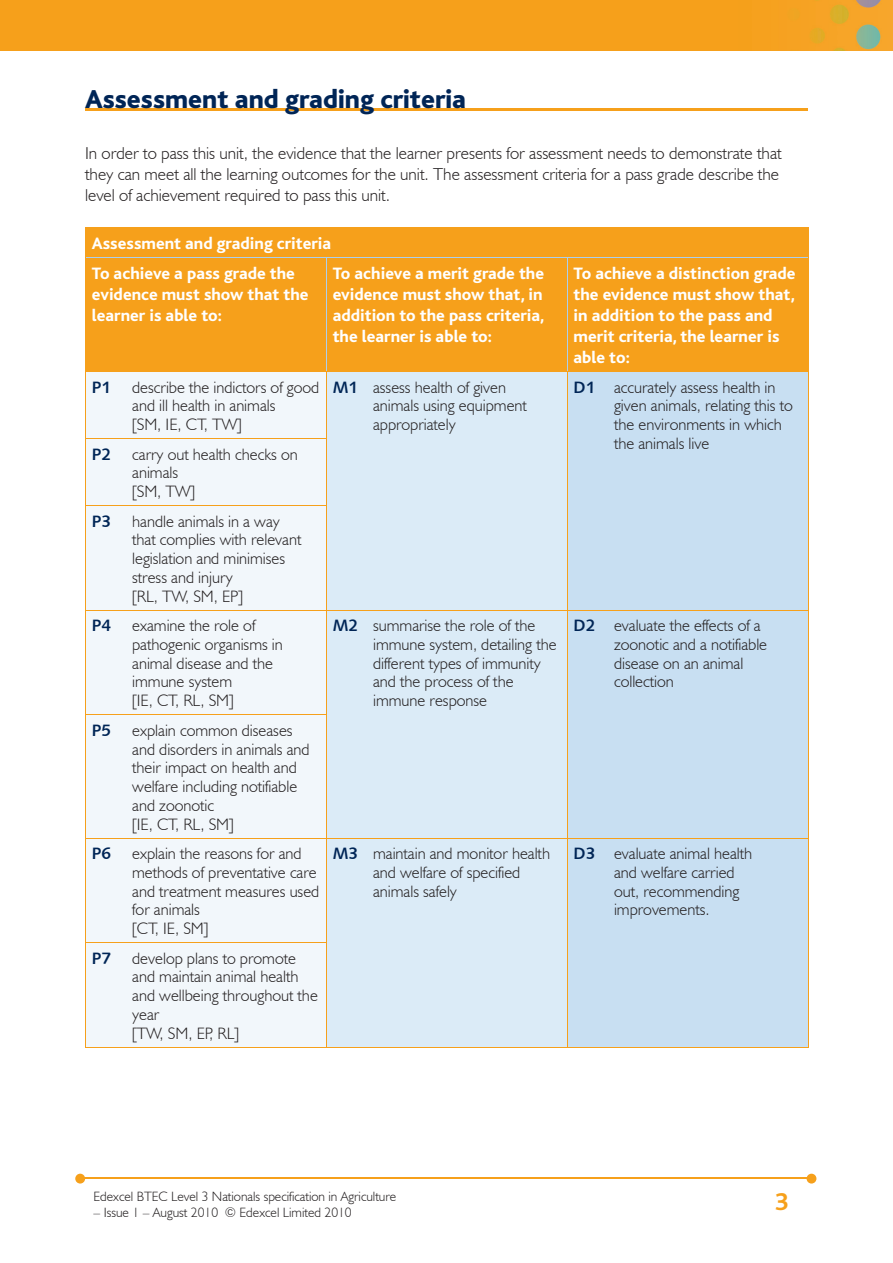
<style>
.page{position:relative;width:893px;height:1263px;background:#fff}
.page>*{position:absolute;margin:0;border:0;box-sizing:border-box;transform-origin:0 0}
.t1{font:800 27px "Bliss";color:#002556}
.t2{font:700 25.5px "Bliss";color:#f6a01b}
.t3{font:800 17.25px/21px "Bliss";color:#fff}
.t4{font:300 17.25px/21px "Humanist 521 BT";color:#231f20}
.t5{font:300 16.5px/18.8px "Humanist 521 BT";color:#231f20}
.t6{font:16.5px "Humanist 531 BT Bold A";color:#002556}
.t7{font:300 13.5px "Humanist 521 BT";color:#231f20}
.s1{font-family:"Humanist 531 BT Bold A";font-weight:400;color:#002556}
</style>
<div class="page">
<img style="left:0;top:0;width:893px;height:51px">
<hr style="left:82px;top:1178px;width:728px;height:1px;background:#f6a01b">
<svg style="left:807px;top:1174px;width:9px;height:9px"></svg>
<svg style="left:75px;top:1174px;width:10px;height:9px"></svg>
<hr style="left:85px;top:108px;width:723px;height:2px;background:#f6a01b">
<div style="left:86px;top:228px;width:722px;height:143px;background:#f6a01b"></div>
<div style="left:86px;top:372px;width:240px;height:675px;background:#f2f7fb"></div>
<div style="left:327px;top:372px;width:240px;height:675px;background:#dbebf7"></div>
<div style="left:568px;top:372px;width:240px;height:675px;background:#c8dff2"></div>
<svg style="left:85px;top:228px;width:1px;height:29px"></svg>
<svg style="left:808px;top:228px;width:1px;height:29px"></svg>
<hr style="left:85px;top:227px;width:241px;height:1px;background:#f6a01b">
<hr style="left:326px;top:227px;width:241px;height:1px;background:#f6a01b">
<hr style="left:567px;top:227px;width:241px;height:1px;background:#f6a01b">
<hr style="left:85px;top:371px;width:241px;height:1px;background:#f6a01b">
<hr style="left:85px;top:257px;width:1px;height:114px;background:#f6a01b">
<hr style="left:86px;top:257px;width:240px;height:1px;background:#accfed">
<hr style="left:326px;top:371px;width:241px;height:1px;background:#f6a01b">
<hr style="left:326px;top:258px;width:1px;height:113px;background:#accfed">
<hr style="left:326px;top:257px;width:241px;height:1px;background:#accfed">
<hr style="left:567px;top:371px;width:241px;height:1px;background:#f6a01b">
<hr style="left:567px;top:258px;width:1px;height:113px;background:#accfed">
<hr style="left:808px;top:257px;width:1px;height:114px;background:#f6a01b">
<hr style="left:567px;top:257px;width:241px;height:1px;background:#accfed">
<hr style="left:85px;top:372px;width:1px;height:66px;background:#f6a01b">
<hr style="left:326px;top:372px;width:1px;height:66px;background:#f6a01b">
<hr style="left:567px;top:372px;width:1px;height:67px;background:#f6a01b">
<hr style="left:567px;top:439px;width:1px;height:67px;background:#f6a01b">
<hr style="left:567px;top:506px;width:1px;height:104px;background:#f6a01b">
<hr style="left:808px;top:372px;width:1px;height:67px;background:#f6a01b">
<hr style="left:808px;top:439px;width:1px;height:67px;background:#f6a01b">
<hr style="left:808px;top:506px;width:1px;height:104px;background:#f6a01b">
<hr style="left:326px;top:439px;width:1px;height:66px;background:#f6a01b">
<hr style="left:85px;top:439px;width:1px;height:66px;background:#f6a01b">
<hr style="left:85px;top:438px;width:242px;height:1px;background:#f6a01b">
<hr style="left:326px;top:506px;width:1px;height:104px;background:#f6a01b">
<hr style="left:85px;top:506px;width:1px;height:104px;background:#f6a01b">
<hr style="left:85px;top:505px;width:242px;height:1px;background:#f6a01b">
<hr style="left:326px;top:610px;width:1px;height:104px;background:#f6a01b">
<hr style="left:567px;top:610px;width:1px;height:105px;background:#f6a01b">
<hr style="left:567px;top:715px;width:1px;height:123px;background:#f6a01b">
<hr style="left:85px;top:610px;width:1px;height:104px;background:#f6a01b">
<hr style="left:808px;top:610px;width:1px;height:105px;background:#f6a01b">
<hr style="left:808px;top:715px;width:1px;height:123px;background:#f6a01b">
<hr style="left:85px;top:610px;width:241px;height:1px;background:#f6a01b">
<hr style="left:326px;top:610px;width:241px;height:1px;background:#f6a01b">
<hr style="left:567px;top:610px;width:241px;height:1px;background:#f6a01b">
<hr style="left:326px;top:715px;width:1px;height:123px;background:#f6a01b">
<hr style="left:85px;top:715px;width:1px;height:123px;background:#f6a01b">
<hr style="left:85px;top:714px;width:242px;height:1px;background:#f6a01b">
<hr style="left:326px;top:838px;width:1px;height:104px;background:#f6a01b">
<hr style="left:567px;top:838px;width:1px;height:104px;background:#f6a01b">
<hr style="left:567px;top:942px;width:1px;height:105px;background:#f6a01b">
<hr style="left:85px;top:838px;width:1px;height:104px;background:#f6a01b">
<hr style="left:808px;top:838px;width:1px;height:104px;background:#f6a01b">
<hr style="left:808px;top:942px;width:1px;height:105px;background:#f6a01b">
<hr style="left:85px;top:838px;width:241px;height:1px;background:#f6a01b">
<hr style="left:326px;top:838px;width:241px;height:1px;background:#f6a01b">
<hr style="left:567px;top:838px;width:241px;height:1px;background:#f6a01b">
<hr style="left:326px;top:943px;width:1px;height:104px;background:#f6a01b">
<hr style="left:85px;top:943px;width:1px;height:104px;background:#f6a01b">
<hr style="left:85px;top:942px;width:242px;height:1px;background:#f6a01b">
<hr style="left:85px;top:1047px;width:241px;height:1px;background:#f6a01b">
<hr style="left:326px;top:1047px;width:241px;height:1px;background:#f6a01b">
<hr style="left:567px;top:1047px;width:241px;height:1px;background:#f6a01b">
<h1 class="t1" style="left:85px;top:85px;width:383px">Assessment and grading criteria</h1>
<p class="t4" style="left:85px;top:142px;width:698px">In order to pass this unit, the evidence that the learner presents for assessment needs to demonstrate that they can meet all the learning outcomes for the unit. The assessment criteria for a pass grade describe the level of achievement required to pass this unit.</p>
<p class="t3" style="left:92px;top:229px;width:241px;line-height:30.2px">Assessment and grading criteria<br>To achieve a pass grade the</p>
<p class="t3" style="left:92px;top:284px;width:218px">evidence must show that the learner is able to:</p>
<p class="t3" style="left:333px;top:263px;width:213px;text-align:justify">To achieve a merit grade the evidence must show that, in addition to the pass criteria, the learner is able to:</p>
<p class="t3" style="left:574px;top:263px;width:224px">To achieve a distinction grade the evidence must show that, in addition to the pass and merit criteria, the learner is able to:</p>
<p class="t6" style="left:92px;top:377px;width:21px">P1</p>
<p class="t5" style="left:132px;top:377px;width:189px">describe the indictors of good and ill health in animals<br>[SM, IE, CT, TW]</p>
<p class="t5" style="left:373px;top:377px;width:155px;text-indent:-40px"><span class="s1">M1</span> assess health of given animals using equipment appropriately</p>
<p class="t5" style="left:614px;top:377px;width:180px;text-indent:-40px"><span class="s1">D1</span> accurately assess health in given animals, relating this to the environments in which the animals live</p>
<p class="t6" style="left:92px;top:444px;width:21px">P2</p>
<p class="t5" style="left:132px;top:444px;width:167px">carry out health checks on animals<br>[SM, TW]</p>
<p class="t6" style="left:92px;top:511px;width:21px">P3</p>
<p class="t5" style="left:132px;top:511px;width:171px">handle animals in a way that complies with relevant legislation and minimises stress and injury<br>[RL, TW, SM, EP]</p>
<p class="t6" style="left:92px;top:615px;width:21px">P4</p>
<p class="t5" style="left:132px;top:616px;width:152px">examine the role of pathogenic organisms in animal disease and the immune system<br>[IE, CT, RL, SM]</p>
<p class="t5" style="left:373px;top:616px;width:185px;text-indent:-40px"><span class="s1">M2</span> summarise the role of the immune system, detailing the different types of immunity and the process of the immune response</p>
<p class="t5" style="left:614px;top:616px;width:155px;text-indent:-40px"><span class="s1">D2</span> evaluate the effects of a zoonotic and a notifiable disease on an animal collection</p>
<p class="t6" style="left:92px;top:720px;width:21px">P5</p>
<p class="t5" style="left:132px;top:720px;width:179px">explain common diseases and disorders in animals and their impact on health and welfare including notifiable and zoonotic<br>[IE, CT, RL, SM]</p>
<p class="t6" style="left:92px;top:843px;width:21px">P6</p>
<p class="t5" style="left:132px;top:844px;width:189px">explain the reasons for and methods of preventative care and treatment measures used for animals<br>[CT, IE, SM]</p>
<p class="t5" style="left:373px;top:844px;width:178px;text-indent:-40px"><span class="s1">M3</span> maintain and monitor health and welfare of specified animals safely</p>
<p class="t5" style="left:614px;top:844px;width:140px;text-indent:-40px"><span class="s1">D3</span> evaluate animal health and welfare carried out, recommending improvements.</p>
<p class="t6" style="left:92px;top:948px;width:21px">P7</p>
<p class="t5" style="left:132px;top:948px;width:187px">develop plans to promote and maintain animal health and wellbeing throughout the year<br>[TW, SM, EP, RL]</p>
<p class="t7" style="left:94px;top:1188px;width:304px">Edexcel BTEC Level 3 Nationals specification in Agriculture</p>
<p class="t7" style="left:94px;top:1204px;width:260px">– Issue 1 – August 2010 © Edexcel Limited 2010</p>
<h2 class="t2" style="left:775px;top:1189px;width:15px">3</h2>
</div>
